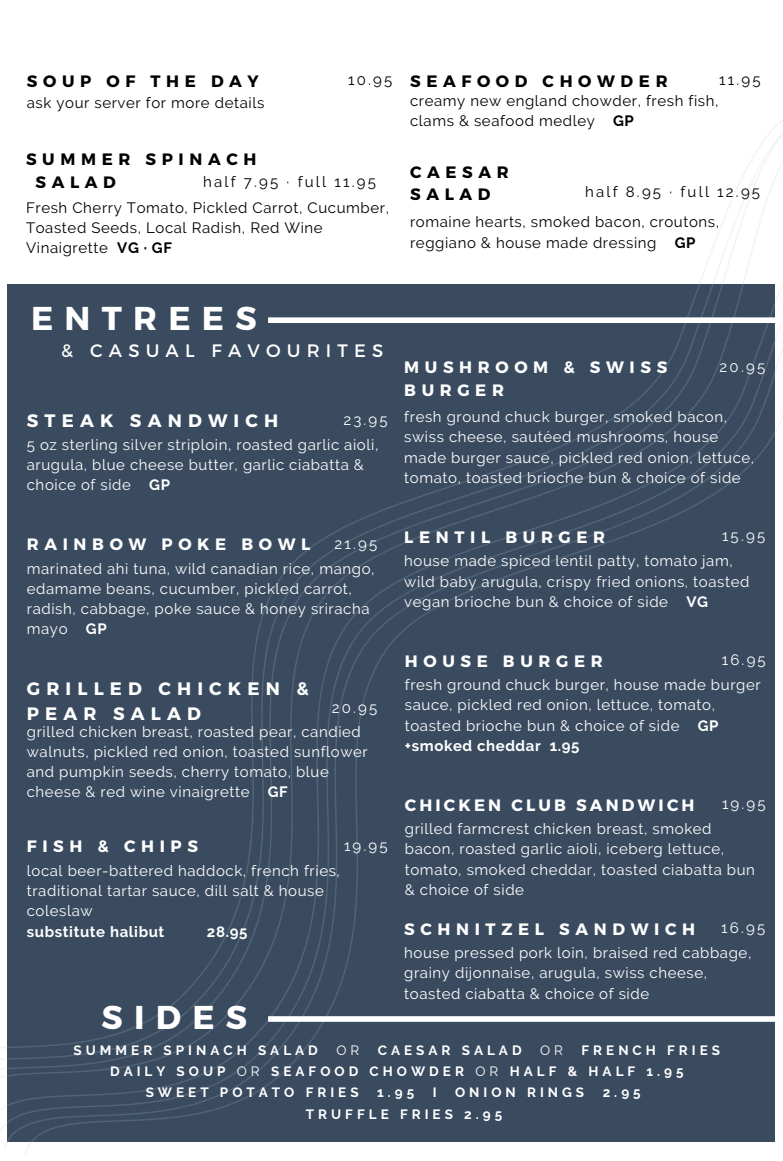
<style>
.page{position:relative;width:783px;height:1161px;background:#fff}
.page>*{position:absolute;margin:0;border:0;box-sizing:border-box;transform-origin:0 0}
.t1{font:700 33px "Montserrat";letter-spacing:.34em;color:#fff}
.t2{font:700 18px/24.8px "Montserrat";letter-spacing:.34em;color:#fff}
.t3{font:18px "Montserrat";letter-spacing:.34em;color:#fff}
.t4{font:700 16.5px/22.5px "Montserrat";letter-spacing:.34em;color:#fff}
.t5{font:700 16.5px/22.5px "Montserrat";letter-spacing:.34em;color:#000}
.t6{font:700 16.5px "Montserrat";letter-spacing:.19em;color:#fff}
.t7{font:15px/20.2px "Raleway";letter-spacing:.04em;color:#fff}
.t8{font:15px/20px "Raleway";letter-spacing:.04em;color:#000}
.t9{font:700 15px "Raleway";letter-spacing:.04em;color:#fff}
.t10{font:15px "Raleway";letter-spacing:.145em;color:#000}
.t11{font:700 13.5px "Raleway";letter-spacing:.3em;color:#fff}
.t12{font:13.5px "Raleway";color:#fff}
.s1{font-weight:700}
.s2{font-weight:400}
</style>
<div class="page">
<img style="left:0;top:120px;width:783px;height:1033px">
<div style="left:268px;top:317px;width:515px;height:6px;background:#fff"></div>
<div style="left:268px;top:1016px;width:515px;height:6px;background:#fff"></div>
<p class="t5" style="left:27px;top:69px;width:234px">SOUP OF THE DAY</p>
<p class="t8" style="left:27px;top:93px;width:239px">ask your server for more details</p>
<p class="t8" style="left:348px;top:70px;width:46px">10.95</p>
<p class="t5" style="left:410px;top:69px;width:259px">SEAFOOD CHOWDER</p>
<p class="t8" style="left:410px;top:90px;width:310px">creamy new england chowder, fresh fish, clams &amp; seafood medley <span class="s1">GP</span></p>
<p class="t8" style="left:719px;top:70px;width:43px">11.95</p>
<p class="t5" style="left:35px;top:147px;width:223px;text-indent:-9px">SUMMER SPINACH<br>SALAD</p>
<p class="t8" style="left:26px;top:198px;width:365px">Fresh Cherry Tomato, Pickled Carrot, Cucumber,<br>Toasted Seeds, Local Radish, Red Wine<br>Vinaigrette <span class="s1">VG · GF</span></p>
<p class="t10" style="left:203px;top:173px;width:174px">half 7.95 · full 11.95</p>
<p class="t5" style="left:410px;top:160px;width:100px">CAESAR</p>
<p class="t5" style="left:410px;top:182px;width:82px">SALAD</p>
<p class="t8" style="left:410px;top:212px;width:311px">romaine hearts, smoked bacon, croutons, reggiano &amp; house made dressing <span class="s1">GP</span></p>
<p class="t10" style="left:585px;top:183px;width:177px">half 8.95 · full 12.95</p>
<p class="t1" style="left:31px;top:297px;width:227px">ENTREES</p>
<p class="t3" style="left:61px;top:339px;width:323px">&amp; CASUAL FAVOURITES</p>
<p class="t2" style="left:27px;top:408px;width:253px">STEAK SANDWICH</p>
<p class="t7" style="left:27px;top:435px;width:353px">5 oz sterling silver striploin, roasted garlic aioli, arugula, blue cheese butter, garlic ciabatta &amp; choice of side <span class="s1">GP</span></p>
<p class="t7" style="left:343px;top:409px;width:46px">23.95</p>
<p class="t4" style="left:27px;top:532px;width:285px">RAINBOW POKE BOWL</p>
<p class="t7" style="left:27px;top:558px;width:349px">marinated ahi tuna, wild canadian rice, mango, edamame beans, cucumber, pickled carrot, radish, cabbage, poke sauce &amp; honey sriracha mayo <span class="s1">GP</span></p>
<p class="t7" style="left:335px;top:533px;width:44px">21.95</p>
<p class="t2" style="left:27px;top:675px;width:283px">GRILLED CHICKEN &amp;<br>PEAR SALAD</p>
<p class="t7" style="left:332px;top:698px;width:47px">20.95</p>
<p class="t7" style="left:27px;top:722px;width:343px">grilled chicken breast, roasted pear, candied walnuts, pickled red onion, toasted sunflower and pumpkin seeds, cherry tomato, blue cheese &amp; red wine vinaigrette <span class="s1">GF</span></p>
<p class="t4" style="left:27px;top:834px;width:173px">FISH &amp; CHIPS</p>
<p class="t7" style="left:27px;top:860px;width:315px">local beer-battered haddock, french fries, traditional tartar sauce, dill salt &amp; house coleslaw</p>
<p class="t9" style="left:27px;top:922px;width:139px">substitute halibut</p>
<p class="t9" style="left:207px;top:922px;width:42px">28.95</p>
<p class="t7" style="left:344px;top:835px;width:45px">19.95</p>
<p class="t1" style="left:102px;top:996px;width:147px">SIDES</p>
<p class="t4" style="left:404px;top:355px;width:265px">MUSHROOM &amp; SWISS<br>BURGER</p>
<p class="t7" style="left:404px;top:407px;width:352px">fresh ground chuck burger, smoked bacon, swiss cheese, sautéed mushrooms, house made burger sauce, pickled red onion, lettuce, tomato, toasted brioche bun &amp; choice of side</p>
<p class="t7" style="left:720px;top:356px;width:47px">20.95</p>
<p class="t4" style="left:404px;top:525px;width:202px">LENTIL BURGER</p>
<p class="t7" style="left:404px;top:551px;width:347px">house made spiced lentil patty, tomato jam, wild baby arugula, crispy fried onions, toasted vegan brioche bun &amp; choice of side <span class="s1">VG</span></p>
<p class="t7" style="left:722px;top:526px;width:45px">15.95</p>
<p class="t7" style="left:722px;top:649px;width:46px">16.95</p>
<p class="t4" style="left:405px;top:649px;width:199px">HOUSE BURGER</p>
<p class="t7" style="left:405px;top:675px;width:357px">fresh ground chuck burger, house made burger sauce, pickled red onion, lettuce, tomato, toasted brioche bun &amp; choice of side <span class="s1">GP</span></p>
<p class="t9" style="left:405px;top:737px;width:176px">+smoked cheddar 1.95</p>
<p class="t6" style="left:405px;top:794px;width:291px">CHICKEN CLUB SANDWICH</p>
<p class="t7" style="left:405px;top:819px;width:352px">grilled farmcrest chicken breast, smoked bacon, roasted garlic aioli, iceberg lettuce, tomato, smoked cheddar, toasted ciabatta bun &amp; choice of side</p>
<p class="t7" style="left:722px;top:794px;width:45px">19.95</p>
<p class="t7" style="left:721px;top:917px;width:46px">16.95</p>
<p class="t4" style="left:404px;top:917px;width:292px">SCHNITZEL SANDWICH</p>
<p class="t7" style="left:404px;top:943px;width:349px">house pressed pork loin, braised red cabbage, grainy dijonnaise, arugula, swiss cheese, toasted ciabatta &amp; choice of side</p>
<p class="t11" style="left:74px;top:1042px;width:246px">SUMMER SPINACH SALAD</p>
<p class="t12" style="left:336px;top:1042px;width:24px">O R</p>
<p class="t11" style="left:378px;top:1042px;width:145px">CAESAR SALAD</p>
<p class="t12" style="left:540px;top:1042px;width:24px">O R</p>
<p class="t11" style="left:582px;top:1042px;width:140px">FRENCH FRIES</p>
<p class="t11" style="left:110px;top:1063px;width:575px">DAILY SOUP <span class="s2">OR</span> SEAFOOD CHOWDER <span class="s2">OR</span> HALF &amp; HALF 1.95</p>
<p class="t11" style="left:146px;top:1085px;width:214px">SWEET POTATO FRIES</p>
<p class="t11" style="left:377px;top:1085px;width:39px">1.95</p>
<p class="t11" style="left:433px;top:1085px;width:5px">I</p>
<p class="t11" style="left:455px;top:1085px;width:131px">ONION RINGS</p>
<p class="t11" style="left:603px;top:1085px;width:40px">2.95</p>
<p class="t11" style="left:306px;top:1106px;width:198px">TRUFFLE FRIES 2.95</p>
</div>
